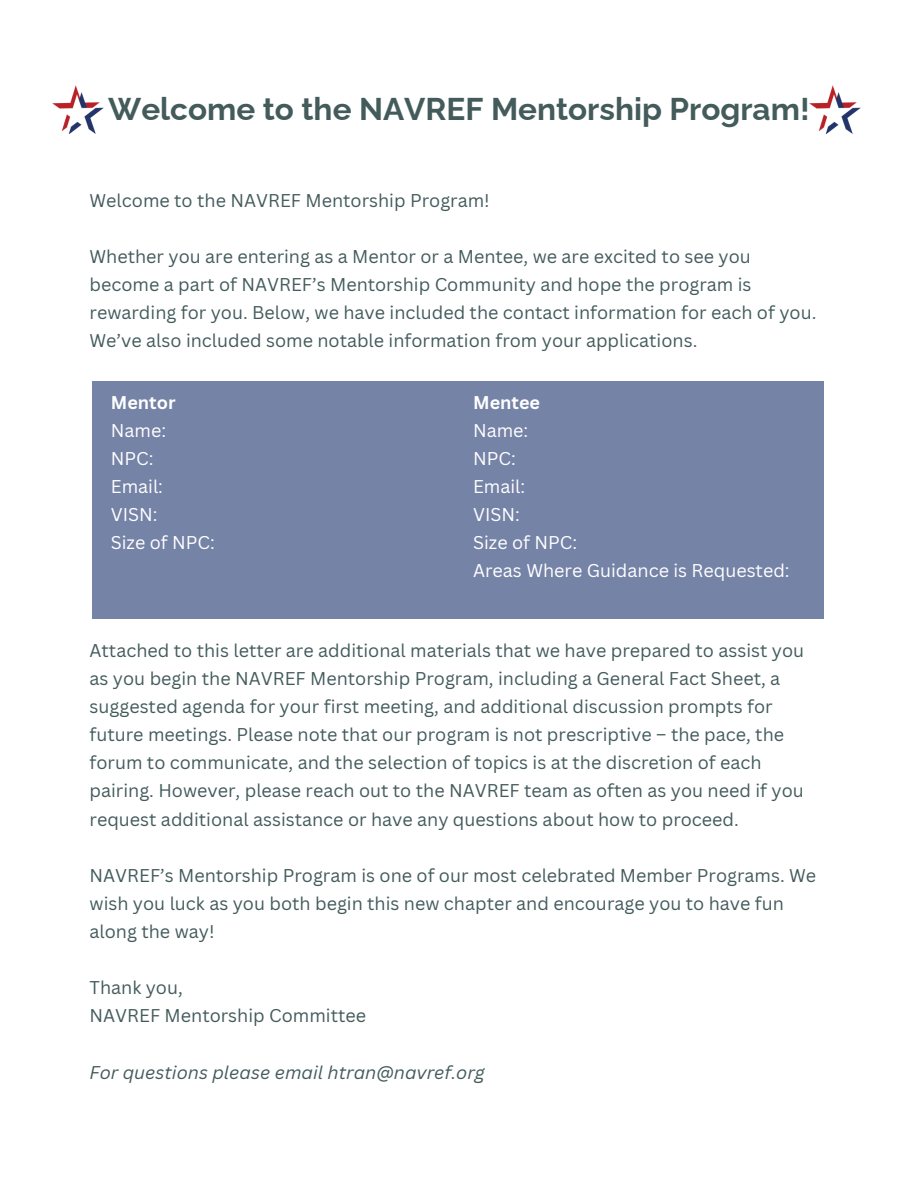
<style>
.page{position:relative;width:918px;height:1188px;background:#fff}
.page>*{position:absolute;margin:0;border:0;box-sizing:border-box;transform-origin:0 0}
.t1{font:700 31.5px "Raleway";color:#445b5c}
.t2{font:18px/28.2px "Canva Sans";color:#445b5c}
.t3{font:18px "Canva Sans";color:#fff}
.t4{font:italic 18px "Canva Sans";color:#445b5c}
.t5{font:700 18px "Canva Sans";color:#fff}
</style>
<div class="page">
<div style="left:92px;top:381px;width:732px;height:237px;background:#7583a7"></div>
<img style="left:53px;top:85px;width:51px;height:48px">
<img style="left:809px;top:85px;width:52px;height:48px">
<p class="t1" style="left:108px;top:91px;width:703px">Welcome to the NAVREF Mentorship Program!</p>
<p class="t2" style="left:90px;top:186px;width:402px">Welcome to the NAVREF Mentorship Program!</p>
<p class="t2" style="left:90px;top:242px;width:728px">Whether you are entering as a Mentor or a Mentee, we are excited to see you become a part of NAVREF’s Mentorship Community and hope the program is rewarding for you. Below, we have included the contact information for each of you.<br>We’ve also included some notable information from your applications.</p>
<p class="t5" style="left:111px;top:389px;width:66px">Mentor</p>
<p class="t3" style="left:111px;top:417px;width:57px">Name:</p>
<p class="t3" style="left:111px;top:446px;width:44px">NPC:</p>
<p class="t3" style="left:111px;top:474px;width:54px">Email:</p>
<p class="t3" style="left:111px;top:502px;width:48px">VISN:</p>
<p class="t3" style="left:111px;top:530px;width:106px">Size of NPC:</p>
<p class="t5" style="left:473px;top:389px;width:69px">Mentee</p>
<p class="t3" style="left:473px;top:417px;width:57px">Name:</p>
<p class="t3" style="left:473px;top:446px;width:44px">NPC:</p>
<p class="t3" style="left:473px;top:474px;width:54px">Email:</p>
<p class="t3" style="left:473px;top:502px;width:48px">VISN:</p>
<p class="t3" style="left:473px;top:530px;width:106px">Size of NPC:</p>
<p class="t3" style="left:473px;top:558px;width:318px">Areas Where Guidance is Requested:</p>
<h1 class="t2" style="left:90px;top:636px;width:716px">Attached to this letter are additional materials that we have prepared to assist you as you begin the NAVREF Mentorship Program, including a General Fact Sheet, a suggested agenda for your first meeting, and additional discussion prompts for future meetings. Please note that our program is not prescriptive – the pace, the forum to communicate, and the selection of topics is at the discretion of each pairing. However, please reach out to the NAVREF team as often as you need if you request additional assistance or have any questions about how to proceed.</h1>
<p class="t2" style="left:90px;top:861px;width:728px">NAVREF’s Mentorship Program is one of our most celebrated Member Programs. We wish you luck as you both begin this new chapter and encourage you to have fun along the way!</p>
<p class="t2" style="left:90px;top:973px;width:95px">Thank you,</p>
<p class="t2" style="left:90px;top:1001px;width:278px">NAVREF Mentorship Committee</p>
<p class="t4" style="left:90px;top:1060px;width:397px">For questions please email htran@navref.org</p>
</div>
